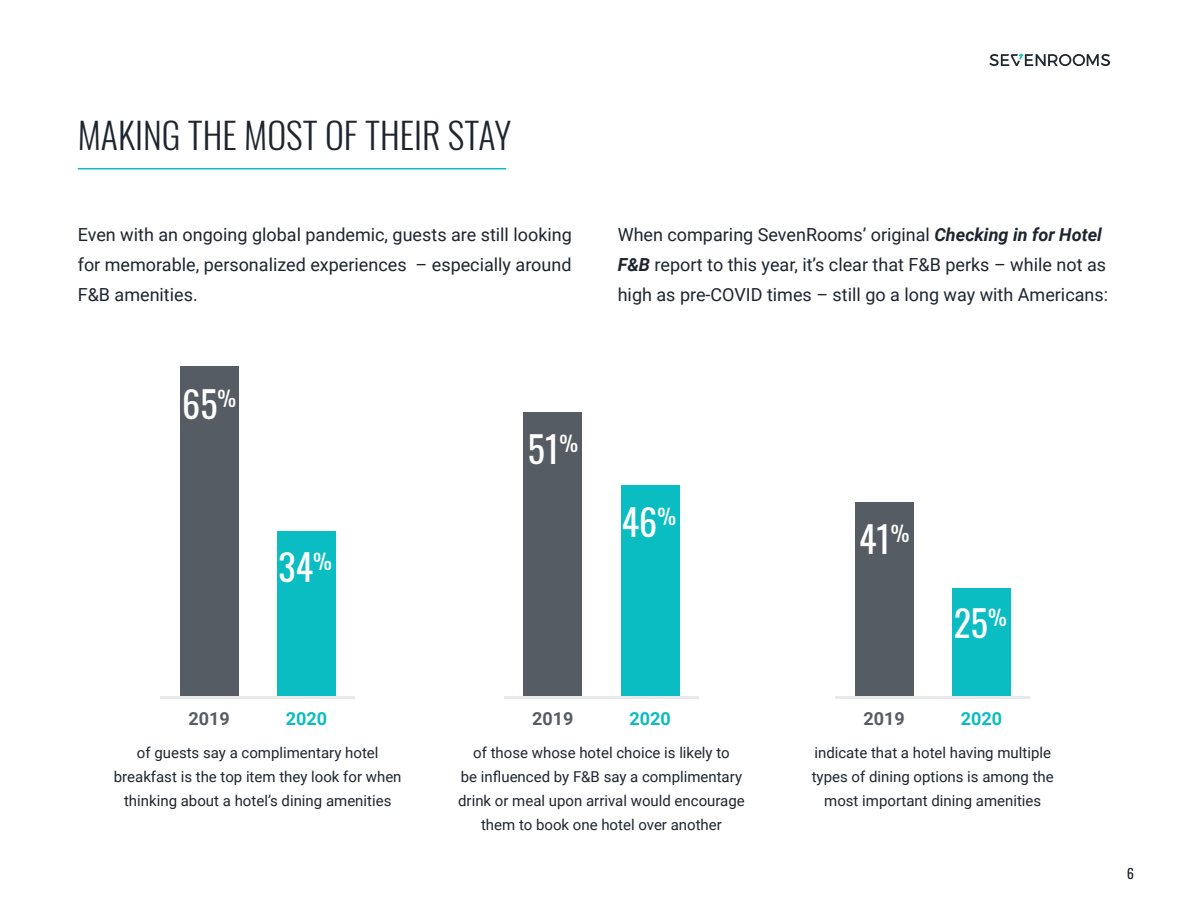
<style>
.page{position:relative;width:1188px;height:918px;background:#fff}
.page>*{position:absolute;margin:0;border:0;box-sizing:border-box;transform-origin:0 0}
.t1{font:300 36px "Oswald";color:#1e252f}
.t2{font:36px "Oswald";color:#fff}
.t3{font:18px/30px "Roboto";color:#1e252f;text-align:justify}
.t4{font:700 18px "Roboto";color:#565c63}
.t5{font:700 18px "Roboto";color:#0abcc2}
.t6{font:15px/24px "Roboto";color:#1e252f;text-align:center}
.t7{font:300 13.5px "Oswald";color:#1e252f}
.s1{font-weight:700;font-style:italic}
</style>
<div class="page">
<svg style="left:989px;top:54px;width:121px;height:12px"></svg>
<hr style="left:78px;top:168px;width:428px;height:1px;background:#0abcc2">
<div style="left:180px;top:366px;width:58px;height:330px;background:#565c63"></div>
<div style="left:277px;top:531px;width:58px;height:165px;background:#0abdc2"></div>
<div style="left:524px;top:412px;width:58px;height:284px;background:#565c63"></div>
<div style="left:621px;top:485px;width:58px;height:211px;background:#0abdc2"></div>
<hr style="left:504px;top:696px;width:195px;height:3px;background:#e8e9ea">
<hr style="left:160px;top:696px;width:195px;height:3px;background:#e8e9ea">
<div style="left:855px;top:502px;width:58px;height:194px;background:#565c63"></div>
<div style="left:952px;top:588px;width:58px;height:108px;background:#0abdc2"></div>
<hr style="left:835px;top:696px;width:195px;height:3px;background:#e8e9ea">
<p class="t1" style="left:78px;top:103px;width:435px">MAKING THE MOST OF THEIR STAY</p>
<p class="t3" style="left:78px;top:219px;width:496px">Even with an ongoing global pandemic, guests are still looking for memorable, personalized experiences – especially around F&amp;B amenities.</p>
<p class="t3" style="left:618px;top:219px;width:492px;text-align:left">When comparing SevenRooms’ original <span class="s1">Checking in for Hotel<br>F&amp;B</span> report to this year, it’s clear that F&amp;B perks – while not as high as pre-COVID times – still go a long way with Americans:</p>
<p class="t2" style="left:182px;top:372px;width:55px">65<sup>%</sup></p>
<p class="t2" style="left:279px;top:536px;width:55px">34<sup>%</sup></p>
<p class="t4" style="left:188px;top:706px;width:43px">2019</p>
<p class="t5" style="left:286px;top:706px;width:43px">2020</p>
<p class="t6" style="left:114px;top:740px;width:289px">of guests say a complimentary hotel breakfast is the top item they look for when thinking about a hotel’s dining amenities</p>
<p class="t2" style="left:528px;top:417px;width:52px">51<sup>%</sup></p>
<p class="t2" style="left:622px;top:491px;width:56px">46<sup>%</sup></p>
<p class="t4" style="left:532px;top:706px;width:43px">2019</p>
<p class="t5" style="left:630px;top:706px;width:43px">2020</p>
<p class="t6" style="left:458px;top:740px;width:288px">of those whose hotel choice is likely to<br>be influenced by F&amp;B say a complimentary drink or meal upon arrival would encourage them to book one hotel over another</p>
<p class="t2" style="left:859px;top:507px;width:52px">41<sup>%</sup></p>
<p class="t2" style="left:954px;top:591px;width:55px">25<sup>%</sup></p>
<p class="t4" style="left:863px;top:706px;width:43px">2019</p>
<p class="t5" style="left:961px;top:706px;width:43px">2020</p>
<p class="t6" style="left:812px;top:740px;width:244px">indicate that a hotel having multiple types of dining options is among the most important dining amenities</p>
<p class="t7" style="left:1127px;top:861px;width:8px">6</p>
</div>
